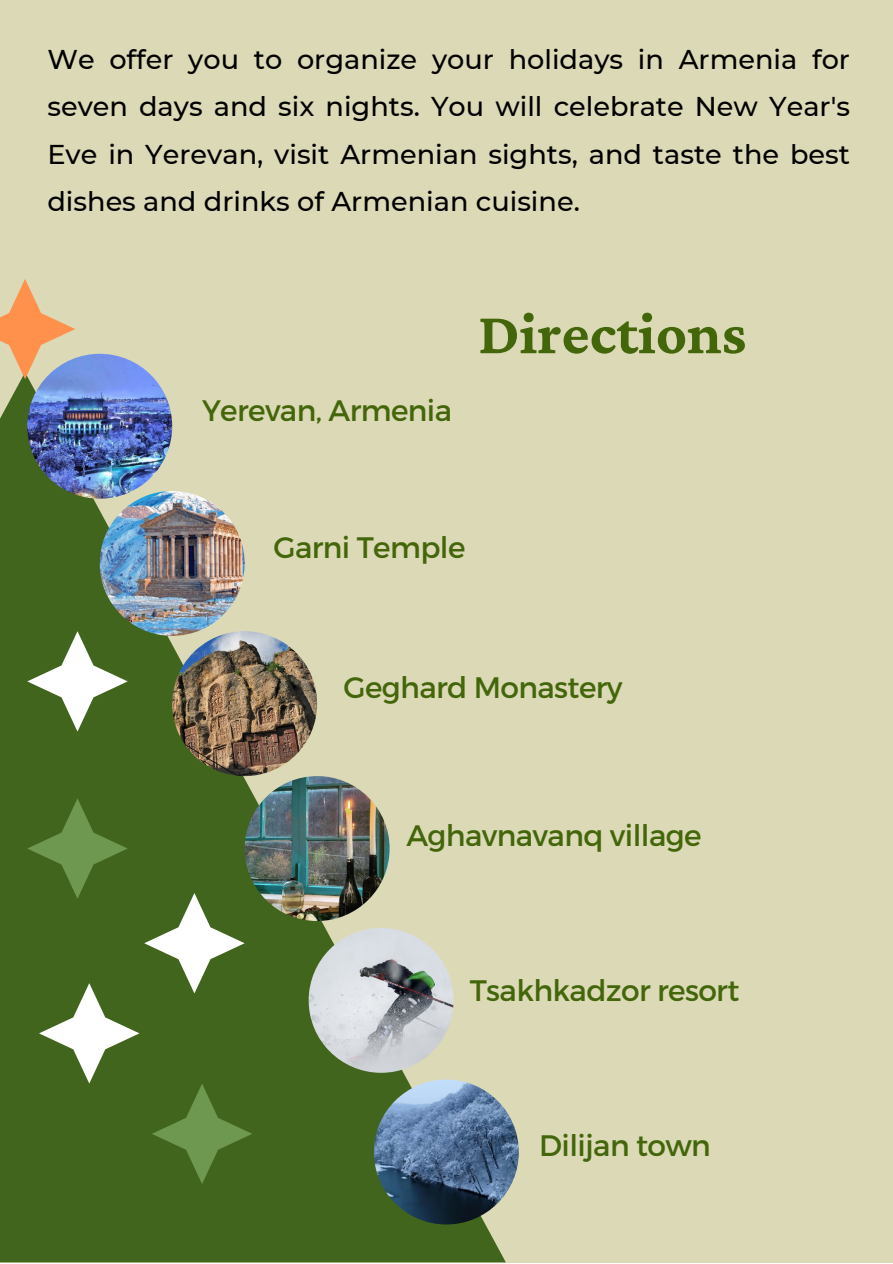
<style>
.page{position:relative;width:893px;height:1264px;background:#fff}
.page>*{position:absolute;margin:0;border:0;box-sizing:border-box;transform-origin:0 0}
.t1{font:700 60.15px "Crimson Pro";color:#43660b}
.t2{font:29.55px "Montserrat";letter-spacing:-.02em;color:#43660b}
.t3{font:500 27.15px/47.2px "Montserrat";color:#000;text-align:justify}
</style>
<div class="page">
<div style="left:0;top:0;width:892px;height:1262px;background:#dcdab6"></div>
<svg style="left:0;top:372px;width:506px;height:890px"></svg>
<img style="left:27px;top:354px;width:145px;height:144px;border-radius:50%">
<img style="left:100px;top:491px;width:145px;height:145px;border-radius:50%">
<img style="left:172px;top:631px;width:145px;height:145px;border-radius:50%">
<svg style="left:0;top:279px;width:75px;height:100px"></svg>
<img style="left:245px;top:776px;width:144px;height:145px;border-radius:50%">
<img style="left:374px;top:1079px;width:144px;height:145px;border-radius:50%">
<img style="left:308px;top:927px;width:145px;height:145px;border-radius:50%">
<svg style="left:27px;top:631px;width:101px;height:100px;background:#7d9564"></svg>
<svg style="left:27px;top:798px;width:225px;height:385px;background:#527431"></svg>
<p class="t3" style="left:47px;top:36px;width:804px">We offer you to organize your holidays in Armenia for seven days and six nights. You will celebrate New Year's Eve in Yerevan, visit Armenian sights, and taste the best dishes and drinks of Armenian cuisine.</p>
<p class="t2" style="left:202px;top:391px;width:251px">Yerevan, Armenia</p>
<p class="t1" style="left:478px;top:299px;width:269px">Directions</p>
<p class="t2" style="left:273px;top:528px;width:193px">Garni Temple</p>
<p class="t2" style="left:343px;top:668px;width:280px">Geghard Monastery</p>
<p class="t2" style="left:406px;top:816px;width:296px">Aghavnavanq village</p>
<p class="t2" style="left:469px;top:971px;width:271px">Tsakhkadzor resort</p>
<p class="t2" style="left:539px;top:1125px;width:173px">Dilijan town</p>
</div>
